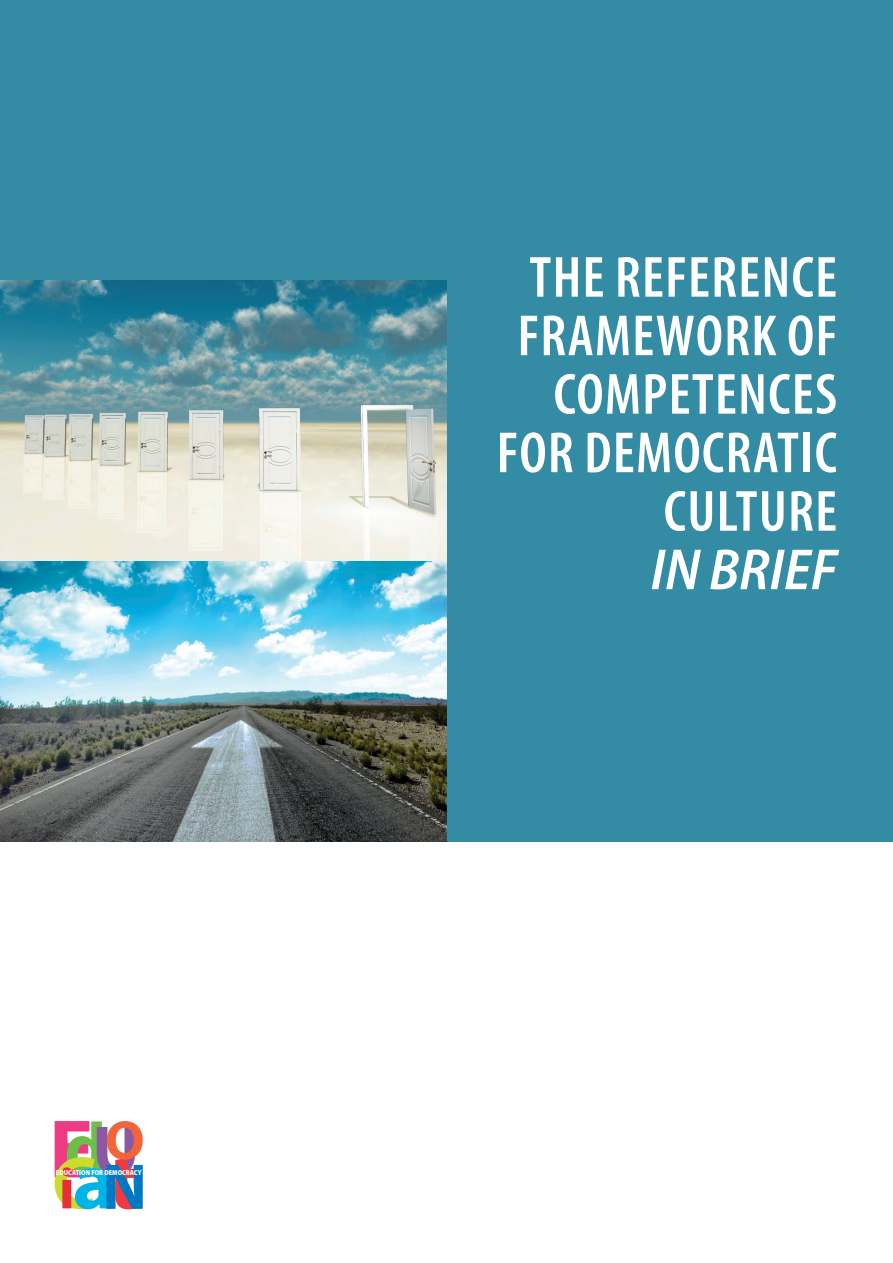
<style>
.page{position:relative;width:893px;height:1263px;background:#fff}
.page>*{position:absolute;margin:0;border:0;box-sizing:border-box;transform-origin:0 0}
.t1{font:600 condensed 58.5px/58.5px "Myriad Pro";letter-spacing:.02em;color:#fff;text-align:right}
.t2{font:italic 600 semi-condensed 58.5px "Myriad Pro";color:#fff}
.t3{font:900 7.2px "Myriad Pro";color:#fff;scale:.87 1}
</style>
<div class="page">
<div style="left:0;top:0;width:893px;height:842px;background:#338ca3"></div>
<img style="left:0;top:281px;width:446px;height:561px">
<svg style="left:55px;top:1121px;width:88px;height:88px;background:#9d9197"></svg>
<p class="t3" style="left:56px;top:1168px;width:100px">EDUCATION FOR DEMOCRACY</p>
<p class="t1" style="left:497px;top:247px;width:342px">THE REFERENCE<br>FRAMEWORK OF<br>COMPETENCES<br>FOR DEMOCRATIC<br>CULTURE</p>
<p class="t2" style="left:651px;top:533px;width:188px">IN BRIEF</p>
</div>
